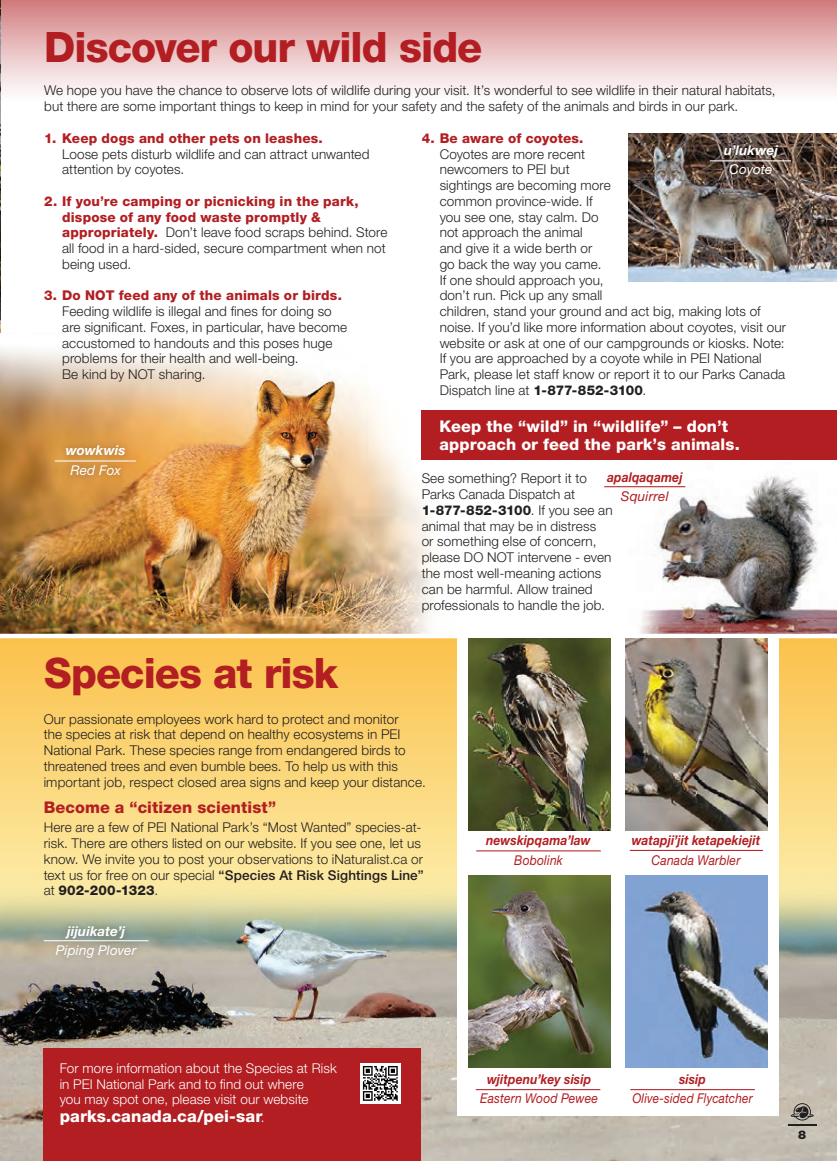
<style>
.page{position:relative;width:837px;height:1161px;background:#fff}
.page>*{position:absolute;margin:0;border:0;box-sizing:border-box;transform-origin:0 0}
.t1{font:800 42px "Helvetica Neue LT Std";letter-spacing:-.025em;color:#b21e22}
.t2{font:800 16.5px "Helvetica Neue LT Std";letter-spacing:.005em;color:#fff}
.t3{font:800 16.2px/18px "Helvetica Neue LT Std";letter-spacing:.005em;color:#fff}
.t4{font:800 16.2px "Helvetica Neue LT Std";letter-spacing:.005em;color:#b21e22}
.t5{font:300 13.5px/15.8px "Helvetica Neue LT Std";letter-spacing:.01em;color:#231f20}
.t6{font:300 13.5px/15.8px "Helvetica Neue LT Std";letter-spacing:.01em;color:#fff}
.t7{font:800 13.5px "Helvetica Neue LT Std";letter-spacing:.015em;color:#b21e22}
.t8{font:italic 700 13.5px "Helvetica Neue LT Std";letter-spacing:.01em;color:#b21e22;scale:.9 1}
.t9{font:italic 13.5px "Helvetica Neue LT Std";letter-spacing:.015em;color:#b21e22;scale:.9 1}
.t10{font:italic 700 13.5px "Helvetica Neue LT Std";letter-spacing:.005em;color:#fff}
.t11{font:italic 13.5px "Helvetica Neue LT Std";letter-spacing:.005em;color:#fff}
.t12{font:italic 13.5px "Helvetica Neue LT Std";letter-spacing:.015em;color:#b21e22;scale:.88 1}
.t13{font:italic 13.5px "Helvetica Neue LT Std";letter-spacing:.015em;color:#b21e22}
.t14{font:900 12px "Helvetica Neue LT Std";color:#231f20}
.s1{font-weight:800;color:#b21e22}
.s2{font-weight:800}
.s3{font-weight:500}
.s4{font-weight:300;font-size:13.5px}
</style>
<div class="page">
<svg style="left:0;top:638px;width:837px;height:186px;background:#fbd06d"></svg>
<img style="left:0;top:824px;width:837px;height:337px">
<img style="left:0;top:332px;width:457px;height:302px">
<img style="left:612px;top:476px;width:225px;height:158px">
<div style="left:0;top:0;width:837px;height:112px;background:linear-gradient(to bottom,#d37f82,#fff)"></div>
<div style="left:44px;top:1048px;width:377px;height:113px;background:#b21e22"></div>
<img style="left:629px;top:133px;width:208px;height:149px">
<div style="left:422px;top:411px;width:415px;height:49px;background:#b21e22"></div>
<div style="left:59px;top:438px;width:73px;height:44px;background:#231f20;opacity:.3"></div>
<hr style="left:55px;top:460px;width:81px;height:2px;background:#fff">
<hr style="left:604px;top:486px;width:81px;height:1px;background:#b21e22">
<div style="left:49px;top:918px;width:94px;height:47px;background:#231f20;opacity:.3"></div>
<hr style="left:44px;top:940px;width:104px;height:1px;background:#fff">
<div style="left:717px;top:138px;width:68px;height:46px;background:#231f20;opacity:.3"></div>
<hr style="left:710px;top:160px;width:81px;height:1px;background:#fff">
<div style="left:457px;top:636px;width:321px;height:480px;background:#fff"></div>
<img style="left:625px;top:876px;width:142px;height:192px">
<img style="left:625px;top:638px;width:142px;height:193px">
<hr style="left:630px;top:1089px;width:125px;height:1px;background:#b21e22">
<hr style="left:630px;top:850px;width:133px;height:1px;background:#b21e22">
<img style="left:468px;top:876px;width:142px;height:192px">
<hr style="left:476px;top:1089px;width:124px;height:1px;background:#b21e22">
<img style="left:468px;top:638px;width:142px;height:193px">
<hr style="left:476px;top:850px;width:125px;height:1px;background:#b21e22">
<svg style="left:788px;top:1103px;width:29px;height:23px"></svg>
<img style="left:0;top:0;width:1px;height:332px">
<div style="left:360px;top:1063px;width:40px;height:40px;background:#fff"></div>
<svg style="left:363px;top:1066px;width:35px;height:35px"></svg>
<h1 class="t1" style="left:44px;top:22px;width:440px">Discover our wild side</h1>
<p class="t5" style="left:44px;top:82px;width:733px">We hope you have the chance to observe lots of wildlife during your visit. It’s wonderful to see wildlife in their natural habitats, but there are some important things to keep in mind for your safety and the safety of the animals and birds in our park.</p>
<p class="t7" style="left:44px;top:130px;width:280px">1. Keep dogs and other pets on leashes.</p>
<p class="t5" style="left:62px;top:146px;width:309px">Loose pets disturb wildlife and can attract unwanted attention by coyotes.</p>
<p class="t5" style="left:62px;top:193px;width:327px;text-indent:-18px"><span class="s1">2. If you’re camping or picnicking in the park, dispose of any food waste promptly &amp; appropriately.</span> Don’t leave food scraps behind. Store all food in a hard-sided, secure compartment when not being used.</p>
<p class="t7" style="left:44px;top:288px;width:299px">3. Do NOT feed any of the animals or birds.</p>
<p class="t5" style="left:62px;top:303px;width:287px">Feeding wildlife is illegal and fines for doing so are significant. Foxes, in particular, have become accustomed to handouts and this poses huge problems for their health and well-being.<br>Be kind by NOT sharing.</p>
<p class="t10" style="left:66px;top:442px;width:61px">wowkwis</p>
<p class="t11" style="left:70px;top:462px;width:52px">Red Fox</p>
<h1 class="t1" style="left:44px;top:648px;width:296px">Species at risk</h1>
<p class="t7" style="left:422px;top:130px;width:163px">4. Be aware of coyotes.</p>
<p class="t5" style="left:440px;top:146px;width:348px">Coyotes are more recent<br>newcomers to PEI but<br>sightings are becoming more<br>common province-wide. If<br>you see one, stay calm. Do<br>not approach the animal<br>and give it a wide berth or<br>go back the way you came.<br>If one should approach you,<br>don’t run. Pick up any small<br>children, stand your ground and act big, making lots of noise. If you’d like more information about coyotes, visit our website or ask at one of our campgrounds or kiosks. Note:<br>If you are approached by a coyote while in PEI National Park, please let staff know or report it to our Parks Canada Dispatch line at <span class="s2">1-877-852-3100</span>.</p>
<p class="t10" style="left:724px;top:142px;width:56px">u’lukwej</p>
<p class="t11" style="left:729px;top:162px;width:45px">Coyote</p>
<p class="t3" style="left:440px;top:417px;width:302px">Keep the “wild” in “wildlife” – don’t approach or feed the park’s animals.</p>
<p class="t5" style="left:422px;top:471px;width:192px">See something? Report it to<br>Parks Canada Dispatch at<br><span class="s2">1-877-852-3100</span>. If you see an animal that may be in distress<br>or something else of concern, please DO NOT intervene - even the most well-meaning actions can be harmful. Allow trained professionals to handle the job.</p>
<p class="t8" style="left:607px;top:469px;width:85px">apalqaqamej</p>
<p class="t13" style="left:621px;top:488px;width:49px">Squirrel</p>
<p class="t5" style="left:44px;top:711px;width:384px">Our passionate employees work hard to protect and monitor<br>the species at risk that depend on healthy ecosystems in PEI National Park. These species range from endangered birds to threatened trees and even bumble bees. To help us with this important job, respect closed area signs and keep your distance.</p>
<p class="t4" style="left:44px;top:798px;width:234px">Become a “citizen scientist”</p>
<p class="t5" style="left:44px;top:819px;width:382px">Here are a few of PEI National Park’s “Most Wanted” species-at&shy;risk. There are others listed on our website. If you see one, let us know. We invite you to post your observations to iNaturalist.ca or text us for free on our special <span class="s3">“Species At Risk Sightings Line” </span>at <span class="s2">902-200-1323</span>.</p>
<p class="t10" style="left:67px;top:922px;width:59px">jijuikate’j</p>
<p class="t11" style="left:56px;top:942px;width:82px">Piping Plover</p>
<p class="t8" style="left:486px;top:832px;width:118px">newskipqama’law</p>
<p class="t9" style="left:514px;top:852px;width:55px">Bobolink</p>
<p class="t8" style="left:632px;top:832px;width:144px">watapji’jit ketapekiejit</p>
<p class="t9" style="left:652px;top:852px;width:100px">Canada Warbler</p>
<p class="t6" style="left:60px;top:1060px;width:279px">For more information about the Species at Risk in PEI National Park and to find out where<br>you may spot one, please visit our website</p>
<p class="t2" style="left:60px;top:1107px;width:206px">parks.canada.ca/pei-sar<span class="s4">.</span></p>
<p class="t8" style="left:487px;top:1071px;width:117px">wjitpenu’key sisip</p>
<p class="t9" style="left:480px;top:1091px;width:132px">Eastern Wood Pewee</p>
<p class="t8" style="left:679px;top:1071px;width:31px">sisip</p>
<p class="t12" style="left:632px;top:1091px;width:138px">Olive-sided Flycatcher</p>
<p class="t14" style="left:798px;top:1128px;width:10px">8</p>
</div>
